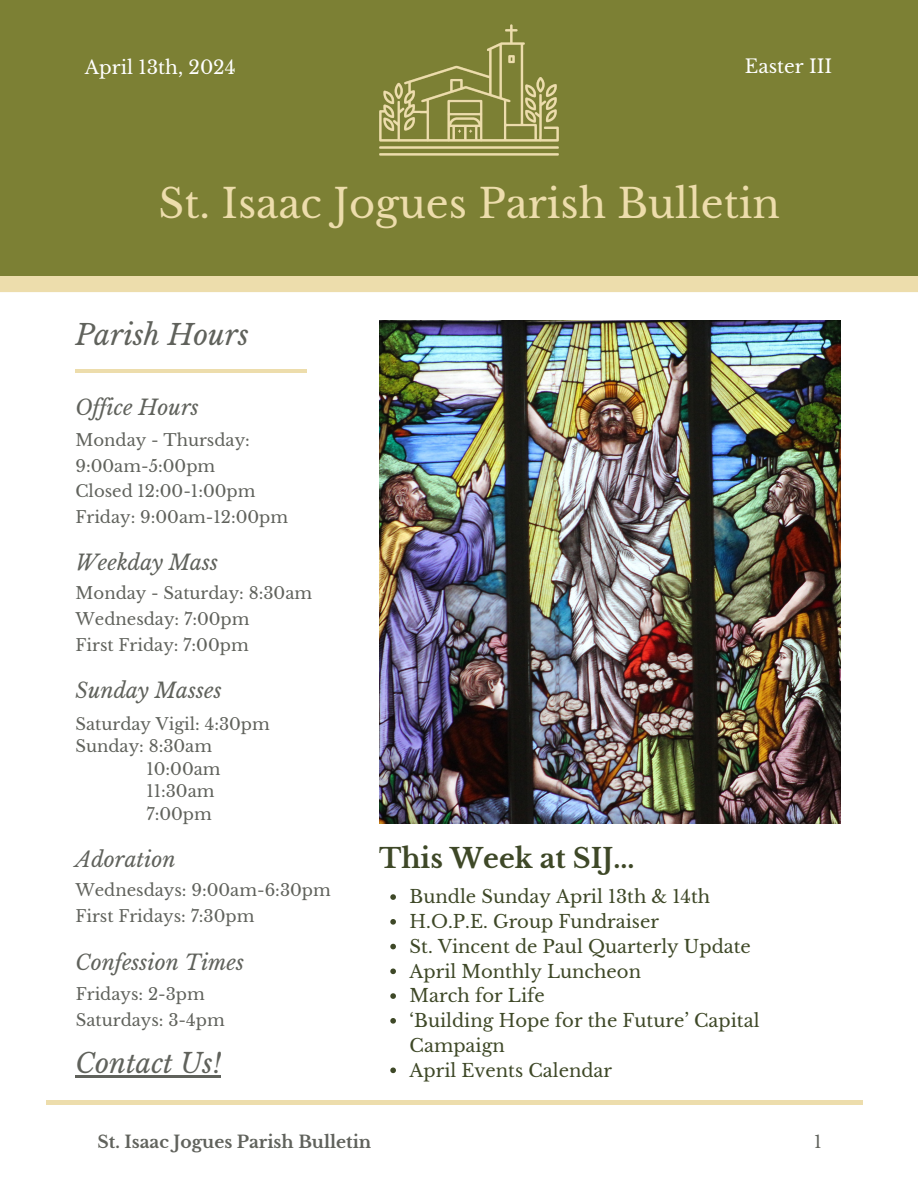
<style>
.page{position:relative;width:918px;height:1188px;background:#fff}
.page>*{position:absolute;margin:0;border:0;box-sizing:border-box;transform-origin:0 0}
.t1{font:39.9px "Libre Baskerville";color:#edddac}
.t2{font:italic 28.2px "Libre Baskerville";color:#60625c}
.t3{font:700 27px "Libre Baskerville";color:#3e4827}
.t4{font:italic 27px "Libre Baskerville";color:#60625c}
.t5{font:italic 21px "Libre Baskerville";color:#60625c}
.t6{font:18.6px "Libre Baskerville";color:#fff}
.t7{font:18px/24.8px "Libre Baskerville";color:#3e4827}
.t8{font:700 17.1px "Libre Baskerville";color:#60625c}
.t9{font:17.1px "Libre Baskerville";color:#60625c}
.t10{font:16.5px "Libre Baskerville";color:#60625c}
</style>
<div class="page">
<hr style="left:75px;top:369px;width:232px;height:4px;background:#edddac">
<div style="left:0;top:259px;width:918px;height:33px;background:#edddac"></div>
<div style="left:0;top:0;width:918px;height:275px;background:#7c8034"></div>
<img style="left:379px;top:24px;width:180px;height:132px">
<hr style="left:47px;top:1101px;width:816px;height:3px;background:#edddac">
<img style="left:379px;top:320px;width:461px;height:503px">
<hr style="left:75px;top:1076px;width:146px;height:2px;background:#60625c">
<svg style="left:390px;top:894px;width:6px;height:6px"></svg>
<svg style="left:390px;top:919px;width:6px;height:6px"></svg>
<svg style="left:390px;top:944px;width:6px;height:5px"></svg>
<svg style="left:390px;top:969px;width:6px;height:5px"></svg>
<svg style="left:390px;top:993px;width:6px;height:6px"></svg>
<svg style="left:390px;top:1018px;width:6px;height:6px"></svg>
<svg style="left:390px;top:1068px;width:6px;height:5px"></svg>
<p class="t6" style="left:85px;top:56px;width:152px">April 13th, 2024</p>
<p class="t6" style="left:745px;top:55px;width:89px">Easter III</p>
<h1 class="t1" style="left:159px;top:179px;width:623px">St. Isaac Jogues Parish Bulletin</h1>
<p class="t2" style="left:75px;top:318px;width:175px">Parish Hours</p>
<p class="t5" style="left:75px;top:394px;width:125px">Of ice Hours</p>
<p class="t10" style="left:75px;top:430px;width:176px">Monday - Thursday:</p>
<p class="t10" style="left:75px;top:456px;width:141px">9:00am-5:00pm</p>
<p class="t10" style="left:75px;top:481px;width:182px">Closed 12:00-1:00pm</p>
<p class="t10" style="left:75px;top:507px;width:214px">Friday: 9:00am-12:00pm</p>
<h4 class="t5" style="left:76px;top:549px;width:144px">Weekday Mass</h4>
<p class="t10" style="left:76px;top:583px;width:238px">Monday - Saturday: 8:30am</p>
<p class="t10" style="left:76px;top:609px;width:175px">Wednesday: 7:00pm</p>
<h4 class="t10" style="left:76px;top:635px;width:175px">First Friday: 7:00pm</h4>
<p class="t5" style="left:76px;top:677px;width:148px">Sunday Masses</p>
<p class="t10" style="left:75px;top:714px;width:196px">Saturday Vigil: 4:30pm</p>
<h3 class="t10" style="left:75px;top:736px;width:138px">Sunday: 8:30am</h3>
<h2 class="t10" style="left:146px;top:759px;width:76px">10:00am</h2>
<p class="t10" style="left:146px;top:781px;width:70px">11:30am</p>
<p class="t10" style="left:146px;top:804px;width:67px">7:00pm</p>
<p class="t5" style="left:75px;top:846px;width:102px">Adoration</p>
<p class="t10" style="left:75px;top:880px;width:257px">Wednesdays: 9:00am-6:30pm</p>
<p class="t10" style="left:75px;top:906px;width:181px">First Fridays: 7:30pm</p>
<p class="t5" style="left:76px;top:949px;width:170px">Confession Times</p>
<p class="t10" style="left:76px;top:984px;width:131px">Fridays: 2-3pm</p>
<p class="t10" style="left:76px;top:1010px;width:150px">Saturdays: 3-4pm</p>
<p class="t4" style="left:75px;top:1047px;width:147px">Contact Us!</p>
<p class="t3" style="left:379px;top:842px;width:257px">This Week at SIJ...</p>
<p class="t7" style="left:410px;top:885px;width:302px">Bundle Sunday April 13th &amp; 14th</p>
<h4 class="t7" style="left:410px;top:909px;width:251px">H.O.P.E. Group Fundraiser</h4>
<p class="t7" style="left:410px;top:934px;width:343px">St. Vincent de Paul Quarterly Update</p>
<p class="t7" style="left:410px;top:959px;width:233px">April Monthly Luncheon</p>
<p class="t7" style="left:410px;top:984px;width:137px">March for Life</p>
<h4 class="t7" style="left:410px;top:1008px;width:351px">‘Building Hope for the Future’ Capital<br>Campaign</h4>
<p class="t7" style="left:410px;top:1058px;width:204px">April Events Calendar</p>
<p class="t8" style="left:98px;top:1132px;width:275px">St. Isaac Jogues Parish Bulletin</p>
<h3 class="t9" style="left:814px;top:1132px;width:9px">1</h3>
</div>
